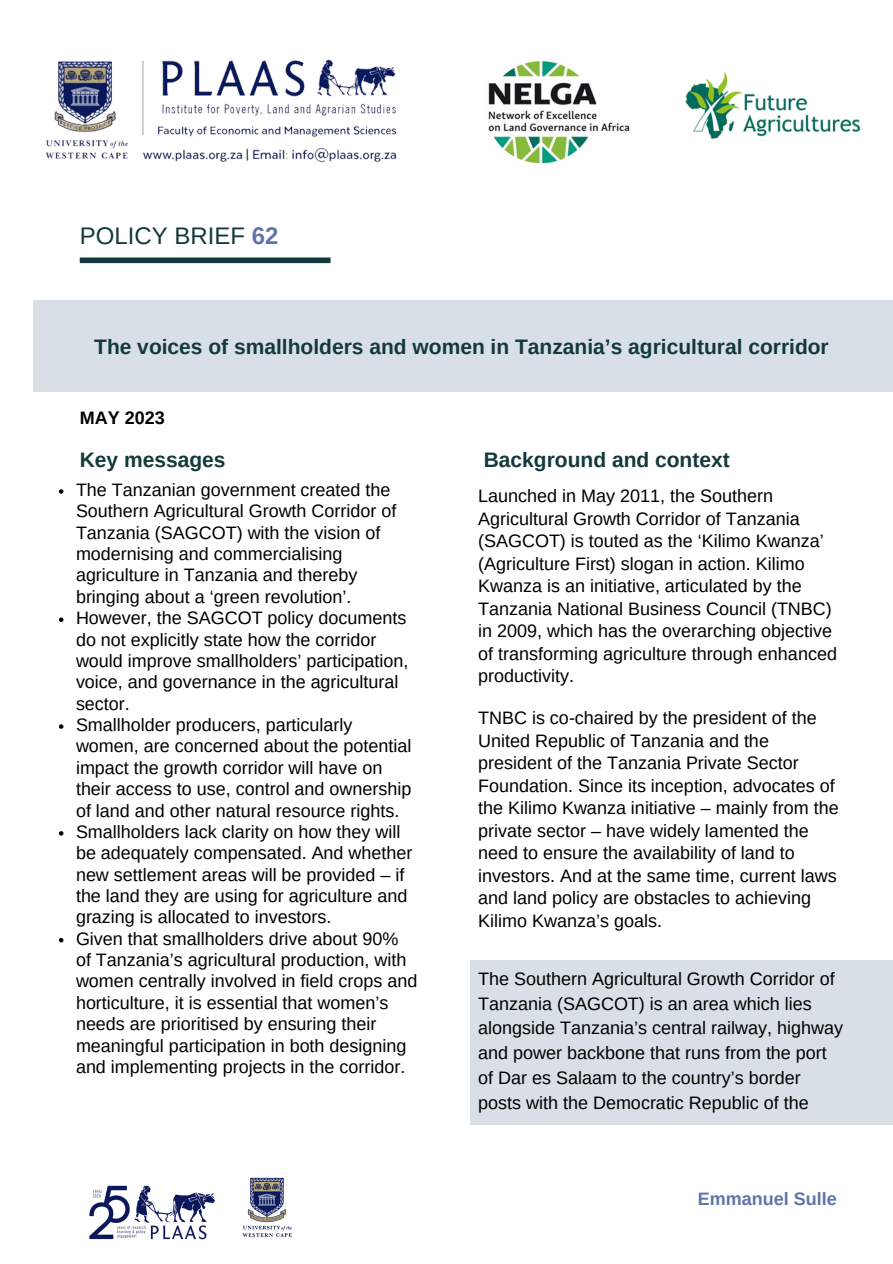
<style>
.page{position:relative;width:893px;height:1264px;background:#fff}
.page>*{position:absolute;margin:0;border:0;box-sizing:border-box;transform-origin:0 0}
.t1{font:24px "Arimo";color:#13393c}
.t2{font:700 21px "Arimo";color:#13393c}
.t3{font:18px/21.3px "Arimo";color:#000}
.t4{font:700 18px "Arimo";color:#5e75ab}
.t5{font:700 18px "Arimo";color:#000}
.s1{font-weight:700;color:#5e75ab}
</style>
<div class="page">
<div style="left:470px;top:959px;width:422px;height:165px;background:#d9dfe7"></div>
<img style="left:242px;top:1177px;width:51px;height:60px">
<img style="left:89px;top:1185px;width:126px;height:55px">
<svg style="left:59px;top:489px;width:4px;height:5px"></svg>
<svg style="left:59px;top:617px;width:4px;height:5px"></svg>
<svg style="left:59px;top:724px;width:4px;height:4px"></svg>
<svg style="left:59px;top:831px;width:4px;height:4px"></svg>
<svg style="left:59px;top:938px;width:4px;height:4px"></svg>
<div style="left:80px;top:257px;width:250px;height:6px;background:#13393c"></div>
<div style="left:33px;top:301px;width:859px;height:91px;background:#d9dfe7"></div>
<img style="left:45px;top:59px;width:352px;height:104px">
<img style="left:488px;top:61px;width:142px;height:103px">
<img style="left:685px;top:71px;width:176px;height:68px">
<p class="t1" style="left:80px;top:222px;width:200px">POLICY BRIEF <span class="s1">62</span></p>
<p class="t2" style="left:94px;top:334px;width:736px">The voices of smallholders and women in Tanzania’s agricultural corridor</p>
<p class="t5" style="left:80px;top:407px;width:86px">MAY 2023</p>
<p class="t2" style="left:80px;top:447px;width:147px">Key messages</p>
<p class="t2" style="left:483px;top:447px;width:247px">Background and context</p>
<p class="t3" style="left:478px;top:485px;width:360px;line-height:22.5px">Launched in May 2011, the Southern Agricultural Growth Corridor of Tanzania (SAGCOT) is touted as the ‘Kilimo Kwanza’ (Agriculture First) slogan in action. Kilimo Kwanza is an initiative, articulated by the Tanzania National Business Council (TNBC) in 2009, which has the overarching objective of transforming agriculture through enhanced productivity.</p>
<p class="t3" style="left:76px;top:479px;width:322px">The Tanzanian government created the Southern Agricultural Growth Corridor of Tanzania (SAGCOT) with the vision of modernising and commercialising agriculture in Tanzania and thereby bringing about a ‘green revolution’.</p>
<p class="t3" style="left:76px;top:607px;width:334px">However, the SAGCOT policy documents do not explicitly state how the corridor would improve smallholders’ participation, voice, and governance in the agricultural sector.</p>
<p class="t3" style="left:76px;top:714px;width:337px">Smallholder producers, particularly women, are concerned about the potential impact the growth corridor will have on their access to use, control and ownership of land and other natural resource rights.</p>
<p class="t3" style="left:76px;top:821px;width:338px">Smallholders lack clarity on how they will be adequately compensated. And whether new settlement areas will be provided – if the land they are using for agriculture and grazing is allocated to investors.</p>
<p class="t3" style="left:76px;top:927px;width:343px">Given that smallholders drive about 90% of Tanzania’s agricultural production, with women centrally involved in field crops and horticulture, it is essential that women’s needs are prioritised by ensuring their meaningful participation in both designing and implementing projects in the corridor.</p>
<p class="t3" style="left:478px;top:706px;width:362px;line-height:22.5px">TNBC is co-chaired by the president of the United Republic of Tanzania and the president of the Tanzania Private Sector Foundation. Since its inception, advocates of the Kilimo Kwanza initiative – mainly from the private sector – have widely lamented the need to ensure the availability of land to investors. And at the same time, current laws and land policy are obstacles to achieving Kilimo Kwanza’s goals.</p>
<p class="t3" style="left:478px;top:966px;width:366px;line-height:24.8px">The Southern Agricultural Growth Corridor of Tanzania (SAGCOT) is an area which lies alongside Tanzania’s central railway, highway and power backbone that runs from the port of Dar es Salaam to the country’s border posts with the Democratic Republic of the</p>
<p class="t4" style="left:697px;top:1188px;width:140px">Emmanuel Sulle</p>
</div>
